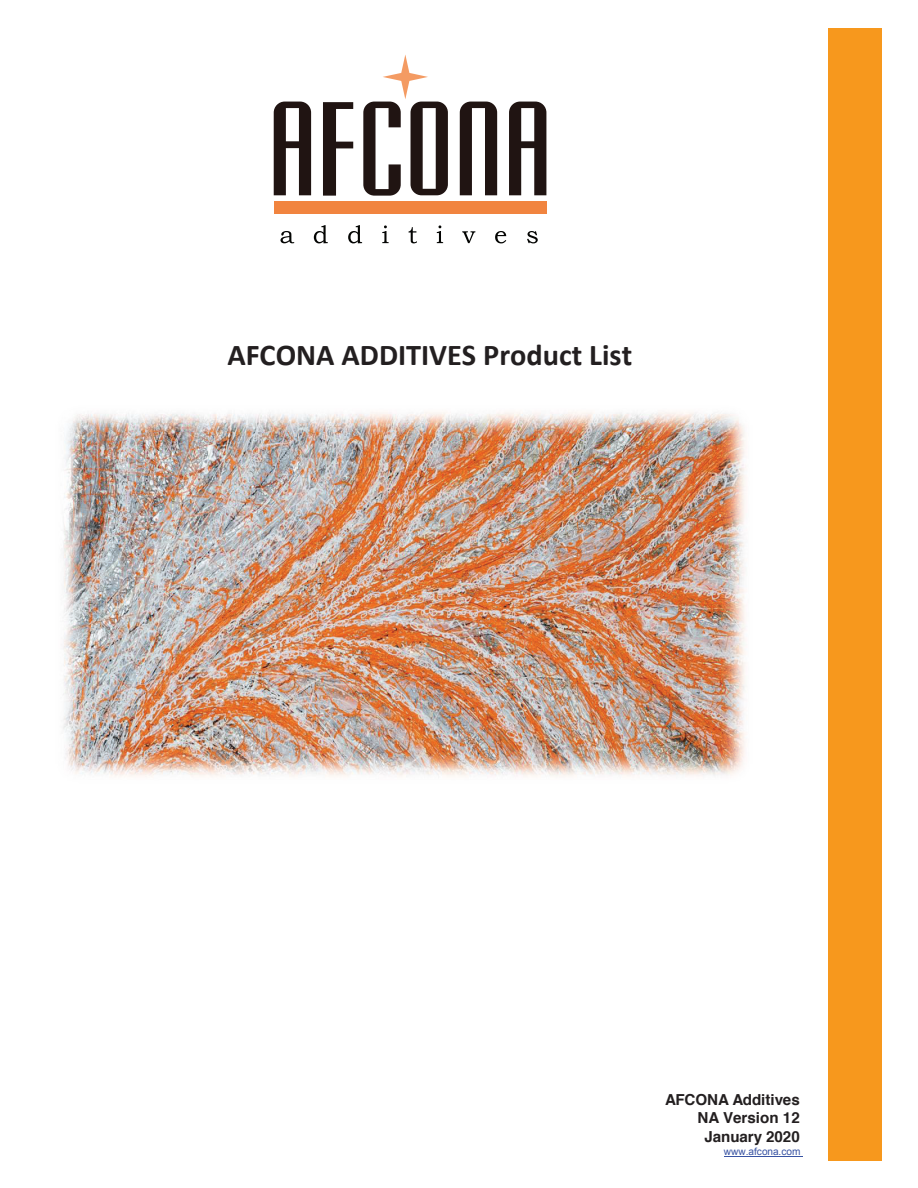
<style>
.page{position:relative;width:918px;height:1188px;background:#fff}
.page>*{position:absolute;margin:0;border:0;box-sizing:border-box;transform-origin:0 0}
.t1{font:700 30.3px "Calibri";color:#231f20}
.t2{font:700 15.15px/18.6px "Helvetica";color:#231f20;text-align:right}
.t3{font:10.05px "Arial";color:#3853a3}
</style>
<div class="page">
<div style="left:828px;top:28px;width:53px;height:1132px;background:#f7981d"></div>
<hr style="left:724px;top:1156px;width:78px;height:1px;background:#3853a3">
<img style="left:63px;top:412px;width:682px;height:364px">
<svg style="left:274px;top:55px;width:272px;height:141px"></svg>
<div style="left:274px;top:202px;width:272px;height:12px;background:#f1843f"></div>
<svg style="left:280px;top:231px;width:14px;height:12px"></svg>
<svg style="left:314px;top:225px;width:14px;height:18px"></svg>
<svg style="left:348px;top:225px;width:14px;height:18px"></svg>
<svg style="left:382px;top:225px;width:7px;height:18px"></svg>
<svg style="left:409px;top:227px;width:8px;height:16px"></svg>
<svg style="left:437px;top:225px;width:6px;height:18px"></svg>
<svg style="left:462px;top:231px;width:13px;height:12px"></svg>
<svg style="left:495px;top:231px;width:11px;height:12px"></svg>
<svg style="left:527px;top:231px;width:11px;height:12px"></svg>
<h1 class="t1" style="left:227px;top:334px;width:406px">AFCONA ADDITIVES Product List</h1>
<p class="t2" style="left:665px;top:1091px;width:136px">AFCONA Additives<br>NA Version 12<br>January 2020</p>
<p class="t3" style="left:724px;top:1146px;width:78px">www.afcona.com</p>
</div>
